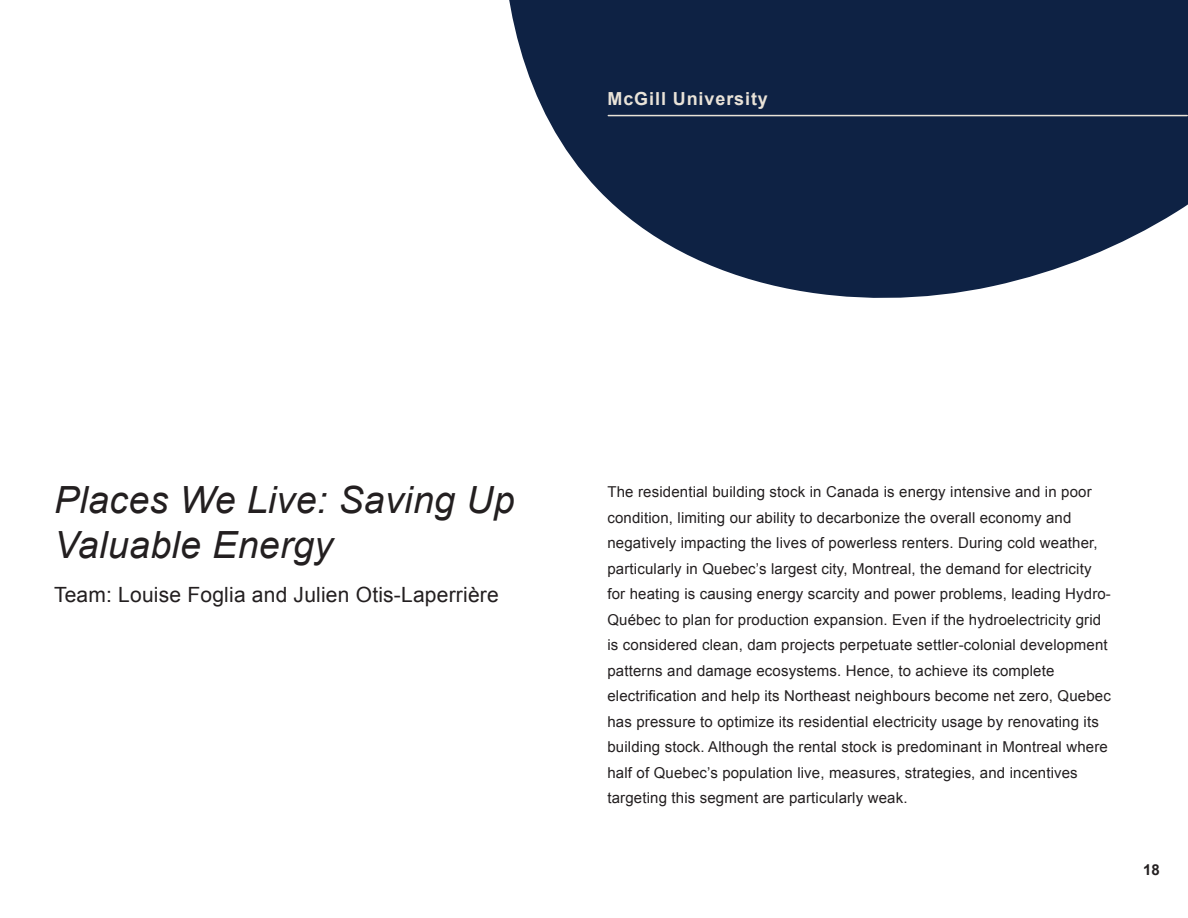
<style>
.page{position:relative;width:1188px;height:918px;background:#fff}
.page>*{position:absolute;margin:0;border:0;box-sizing:border-box;transform-origin:0 0}
.Project_Title{font:italic 37.5px/45px "Arial";letter-spacing:.01em;color:#231f20}
.t1{font:21px "Arial";letter-spacing:.01em;color:#231f20}
.t2{font:700 18px "Arial";letter-spacing:.05em;color:#e9e3d8}
.t3{font:15px/25.5px "Arial";letter-spacing:.01em;color:#231f20}
.t4{font:700 15px "Arial";color:#231f20}
</style>
<div class="page">
<svg style="left:509px;top:0;width:679px;height:298px;fill:#0e2244"></svg>
<hr style="left:608px;top:115px;width:579px;height:1px;background:#e9e3d8">
<p class="t2" style="left:608px;top:86px;width:162px">McGill University</p>
<p class="Project_Title" style="left:54px;top:478px;width:462px">Places We Live: Saving Up<br>Valuable Energy</p>
<p class="t1" style="left:54px;top:581px;width:446px">Team: Louise Foglia and Julien Otis-Laperrière</p>
<p class="t3" style="left:608px;top:479px;width:505px">The residential building stock in Canada is energy intensive and in poor condition, limiting our ability to decarbonize the overall economy and negatively impacting the lives of powerless renters. During cold weather, particularly in Quebec’s largest city, Montreal, the demand for electricity for heating is causing energy scarcity and power problems, leading Hydro-Québec to plan for production expansion. Even if the hydroelectricity grid is considered clean, dam projects perpetuate settler-colonial development patterns and damage ecosystems. Hence, to achieve its complete electrification and help its Northeast neighbours become net zero, Quebec has pressure to optimize its residential electricity usage by renovating its building stock. Although the rental stock is predominant in Montreal where half of Quebec’s population live, measures, strategies, and incentives targeting this segment are particularly weak.</p>
<p class="t4" style="left:1143px;top:860px;width:18px">18</p>
</div>
